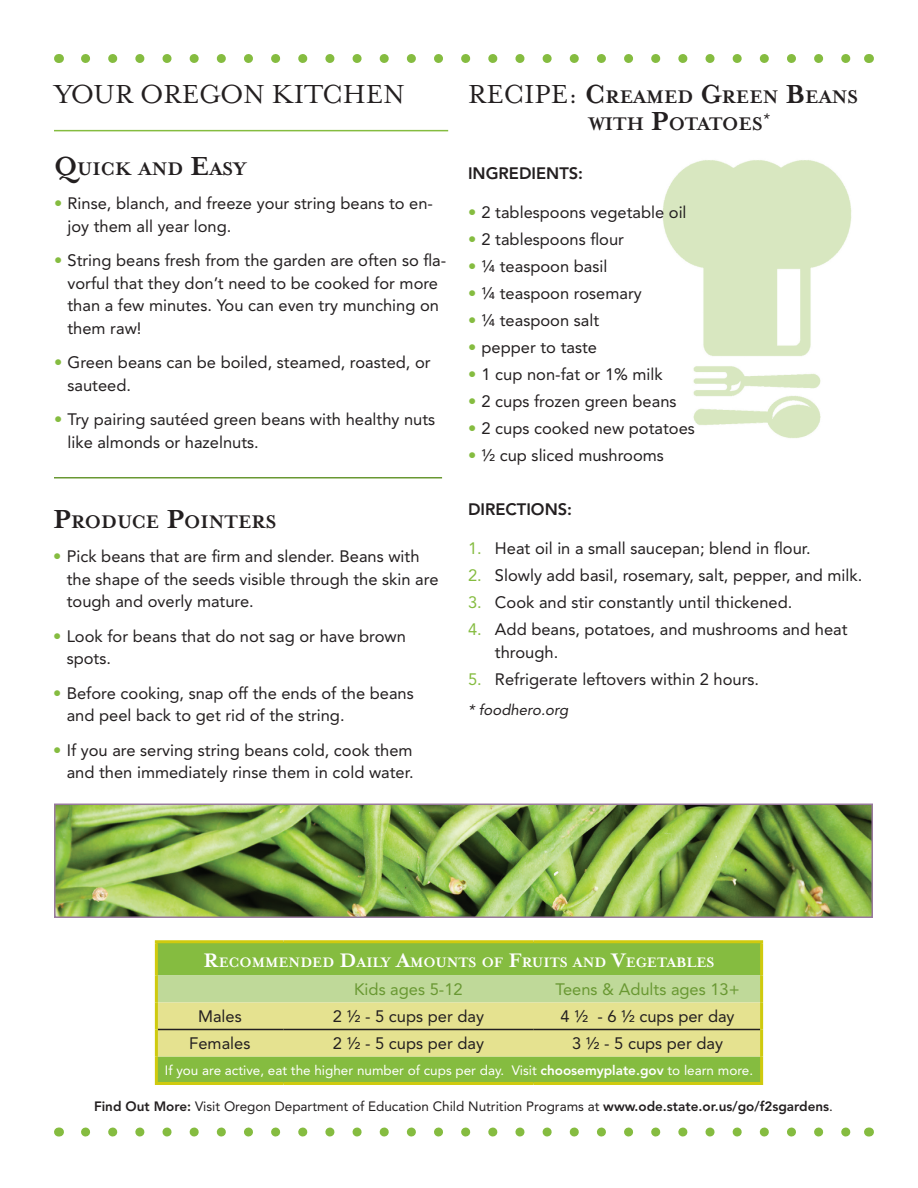
<style>
.page{position:relative;width:918px;height:1188px;background:#fff}
.page>*{position:absolute;margin:0;border:0;box-sizing:border-box;transform-origin:0 0}
.t1{font:30px "Mrs Eaves Smart Lig Roman";color:#231f20}
.t2{font:700 21px/27px "Mrs Eaves Smart Lig";color:#231f20}
.t3{font:16.5px/22.5px "Avenir";color:#231f20}
.t4{font:16.5px "Avenir";color:#699832}
.t5{font:800 16.5px "Avenir";color:#231f20}
.t6{font:700 15.75px "Mrs Eaves Smart Lig";color:#fff}
.t7{font:italic 15px "Avenir";color:#231f20}
.t8{font:13.5px "Avenir";color:#231f20}
.t9{font:13.5px "Avenir";color:#fff}
.s1{font-size:30px}
.s2{color:#85bc40}
.s3{font-family:"Mrs Eaves Smart Lig Roman";font-weight:400;font-size:30px}
.s4{font-size:22.5px}
.s5{font-weight:800}
</style>
<div class="page">
<img style="left:57px;top:807px;width:813px;height:108px">
<div style="left:54px;top:804px;width:819px;height:114px;border:2px solid #98799d"></div>
<img style="left:662px;top:160px;width:190px;height:278px">
<svg style="left:86px;top:54px;width:765px;height:9px"></svg>
<svg style="left:86px;top:1128px;width:765px;height:9px"></svg>
<hr style="left:54px;top:130px;width:394px;height:1px;background:#85bc40">
<div style="left:158px;top:943px;width:602px;height:139px;background:#85bc40"></div>
<svg style="left:158px;top:975px;width:602px;height:81px;background:#d6dd92"></svg>
<hr style="left:158px;top:1029px;width:125px;height:1px;background:#231f20">
<hr style="left:283px;top:1029px;width:251px;height:1px;background:#231f20">
<hr style="left:534px;top:1029px;width:226px;height:1px;background:#231f20">
<hr style="left:155px;top:940px;width:128px;height:3px;background:#cfca0e">
<hr style="left:155px;top:943px;width:3px;height:32px;background:#cfca0e">
<hr style="left:283px;top:940px;width:251px;height:3px;background:#cfca0e">
<hr style="left:534px;top:940px;width:229px;height:3px;background:#cfca0e">
<hr style="left:760px;top:943px;width:3px;height:32px;background:#cfca0e">
<hr style="left:155px;top:975px;width:3px;height:27px;background:#cfca0e">
<hr style="left:760px;top:975px;width:3px;height:27px;background:#cfca0e">
<hr style="left:155px;top:1002px;width:3px;height:27px;background:#cfca0e">
<hr style="left:760px;top:1002px;width:3px;height:27px;background:#cfca0e">
<hr style="left:155px;top:1029px;width:3px;height:27px;background:#cfca0e">
<hr style="left:760px;top:1029px;width:3px;height:27px;background:#cfca0e">
<hr style="left:155px;top:1056px;width:3px;height:26px;background:#cfca0e">
<hr style="left:760px;top:1056px;width:3px;height:26px;background:#cfca0e">
<hr style="left:155px;top:1082px;width:128px;height:3px;background:#cfca0e">
<hr style="left:283px;top:1082px;width:251px;height:3px;background:#cfca0e">
<hr style="left:534px;top:1082px;width:229px;height:3px;background:#cfca0e">
<hr style="left:54px;top:477px;width:388px;height:2px;background:#699832">
<h1 class="t1" style="left:54px;top:78px;width:353px">YOUR OREGON KITCHEN</h1>
<p class="t2" style="left:54px;top:155px;width:194px"><span class="s1">Q</span>UICK AND <span class="s1">E</span>ASY</p>
<p class="t3" style="left:67px;top:192px;width:367px;text-indent:-13px"><span class="s2">•</span> Rinse, blanch, and freeze your string beans to en&shy;joy them all year long.</p>
<p class="t3" style="left:67px;top:249px;width:380px;text-indent:-13px"><span class="s2">•</span> String beans fresh from the garden are often so fla&shy;vorful that they don’t need to be cooked for more than a few minutes. You can even try munching on them raw!</p>
<p class="t3" style="left:67px;top:352px;width:365px;text-indent:-13px"><span class="s2">•</span> Green beans can be boiled, steamed, roasted, or sauteed.</p>
<p class="t3" style="left:67px;top:409px;width:369px;text-indent:-13px"><span class="s2">•</span> Try pairing sautéed green beans with healthy nuts like almonds or hazelnuts.</p>
<p class="t2" style="left:53px;top:508px;width:224px"><span class="s1">P</span>RODUCE <span class="s1">P</span>OINTERS</p>
<p class="t3" style="left:67px;top:545px;width:373px;text-indent:-13px"><span class="s2">•</span> Pick beans that are firm and slender. Beans with the shape of the seeds visible through the skin are tough and overly mature.</p>
<p class="t3" style="left:67px;top:625px;width:341px;text-indent:-13px"><span class="s2">•</span> Look for beans that do not sag or have brown spots.</p>
<p class="t3" style="left:67px;top:682px;width:349px;text-indent:-13px"><span class="s2">•</span> Before cooking, snap off the ends of the beans and peel back to get rid of the string.</p>
<p class="t3" style="left:53px;top:739px;width:362px;text-align:right"><span class="s2">•</span> If you are serving string beans cold, cook them and then immediately rinse them in cold water.</p>
<p class="t2" style="left:589px;top:83px;width:271px;text-indent:-121px"><span class="s3">RECIPE:</span> <span class="s1">C</span> REAMED <span class="s1">G</span>REEN <span class="s1">B</span>EANS<br>WITH <span class="s1">P</span>OTATOES<sup>*</sup></p>
<p class="t5" style="left:468px;top:164px;width:117px">Ingredients:</p>
<p class="t3" style="left:468px;top:201px;width:220px"><span class="s2">•</span> 2 tablespoons vegetable oil</p>
<p class="t3" style="left:468px;top:228px;width:157px"><span class="s2">•</span> 2 tablespoons flour</p>
<p class="t3" style="left:468px;top:255px;width:141px"><span class="s2">•</span> ¼ teaspoon basil</p>
<p class="t3" style="left:468px;top:282px;width:175px"><span class="s2">•</span> ¼ teaspoon rosemary</p>
<p class="t3" style="left:468px;top:309px;width:133px"><span class="s2">•</span> ¼ teaspoon salt</p>
<p class="t3" style="left:468px;top:336px;width:131px"><span class="s2">•</span> pepper to taste</p>
<p class="t3" style="left:468px;top:363px;width:196px"><span class="s2">•</span> 1 cup non-fat or 1% milk</p>
<p class="t3" style="left:468px;top:390px;width:210px"><span class="s2">•</span> 2 cups frozen green beans</p>
<p class="t3" style="left:468px;top:417px;width:228px"><span class="s2">•</span> 2 cups cooked new potatoes</p>
<p class="t3" style="left:468px;top:444px;width:198px"><span class="s2">•</span> ½ cup sliced mushrooms</p>
<p class="t5" style="left:468px;top:500px;width:106px">Di rections:</p>
<p class="t3" style="left:468px;top:537px;width:344px"><span class="s2">1.</span> Heat oil in a small saucepan; blend in flour.</p>
<p class="t3" style="left:468px;top:564px;width:396px"><span class="s2">2.</span> Slowly add basil, rosemary, salt, pepper, and milk.</p>
<p class="t3" style="left:468px;top:591px;width:326px"><span class="s2">3.</span> Cook and stir constantly until thickened.</p>
<p class="t3" style="left:495px;top:618px;width:354px;text-indent:-27px"><span class="s2">4.</span> Add beans, potatoes, and mushrooms and heat through.</p>
<p class="t3" style="left:468px;top:668px;width:293px"><span class="s2">5.</span> Refrigerate leftovers within 2 hours.</p>
<p class="t7" style="left:468px;top:701px;width:102px">* foodhero.org</p>
<p class="t6" style="left:204px;top:953px;width:512px"><span class="s4">R</span>ECOMMENDED <span class="s4">D</span>AILY <span class="s4">A</span>MOUNTS OF <span class="s4">F</span>RUITS AND <span class="s4">V</span>EGETABLES</p>
<p class="t4" style="left:354px;top:980px;width:110px">Kids ages 5-12</p>
<p class="t4" style="left:555px;top:980px;width:186px">Teens &amp; Adults ages 13+</p>
<p class="t3" style="left:198px;top:1005px;width:45px">Males</p>
<p class="t3" style="left:333px;top:1005px;width:153px">2 ½ - 5 cups per day</p>
<p class="t3" style="left:561px;top:1005px;width:175px">4 ½ - 6 ½ cups per day</p>
<p class="t3" style="left:189px;top:1032px;width:63px">Females</p>
<p class="t3" style="left:333px;top:1032px;width:153px">2 ½ - 5 cups per day</p>
<p class="t3" style="left:572px;top:1032px;width:153px">3 ½ - 5 cups per day</p>
<p class="t9" style="left:165px;top:1063px;width:590px">If you are active, eat the higher number of cups per day. Visit <span class="s5">choosemyplate.gov</span> to learn more.</p>
<p class="t8" style="left:94px;top:1099px;width:740px"><span class="s5">Find Out More:</span> Visit Oregon Department of Education Child Nutrition Programs at <span class="s5">www.ode.state.or.us/go/f2sgardens</span>.</p>
</div>
